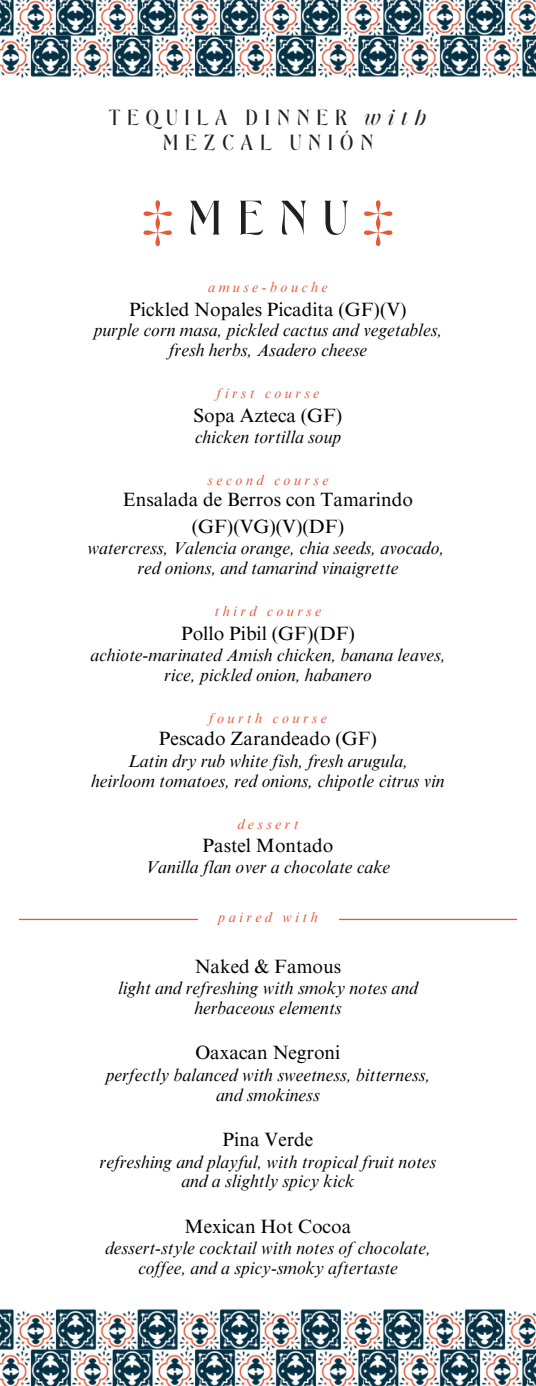
<style>
.page{position:relative;width:536px;height:1386px;background:#fff}
.page>*{position:absolute;margin:0;border:0;box-sizing:border-box;transform-origin:0 0}
.t1{font:54.25px "New Forest";color:#231f20}
.t2{font:24.5px/24.8px "New Forest";letter-spacing:.255em;color:#231f20;text-align:center}
.t3{font:19.25px/26.2px "Times NRMT Pro";color:#000;text-align:center}
.t4{font:italic 17.5px/19.6px "Times NRMT Pro";color:#000;text-align:center}
.t5{font:italic 14px "Times NRMT Pro";letter-spacing:.25em;color:#e55b3a}
.s1{font-style:italic}
.s2{color:#e55b3a}
</style>
<div class="page">
<img style="left:0;top:38px;width:536px;height:40px">
<img style="left:0;top:0;width:536px;height:38px">
<img style="left:0;top:1352px;width:536px;height:34px">
<img style="left:0;top:1309px;width:536px;height:43px">
<hr style="left:19px;top:919px;width:179px;height:1px;background:#e55b3a">
<hr style="left:339px;top:919px;width:178px;height:1px;background:#e55b3a">
<p class="t2" style="left:109px;top:106px;width:319px">TEQUILA DINNER <span class="s1">with<br></span>MEZCAL UNIÓN</p>
<p class="t1" style="left:142px;top:188px;width:252px"><span class="s2">‡</span>MENU<span class="s2">‡</span></p>
<h2 class="t5" style="left:208px;top:282px;width:121px">amuse-bouche</h2>
<h1 class="t3" style="left:129px;top:298px;width:279px">Pickled Nopales Picadita (GF)(V)</h1>
<p class="t4" style="left:94px;top:323px;width:350px">purple corn masa, pickled cactus and vegetables, fresh herbs, Asadero cheese</p>
<h3 class="t5" style="left:216px;top:388px;width:104px">first course</h3>
<h3 class="t3" style="left:193px;top:404px;width:150px">Sopa Azteca (GF)</h3>
<p class="t4" style="left:195px;top:430px;width:148px">chicken tortilla soup</p>
<h3 class="t5" style="left:207px;top:475px;width:122px">second course</h3>
<h3 class="t3" style="left:123px;top:489px;width:291px">Ensalada de Berros con Tamarindo (GF)(VG)(V)(DF)</h3>
<p class="t4" style="left:87px;top:541px;width:358px">watercress, Valencia orange, chia seeds, avocado, red onions, and tamarind vinaigrette</p>
<h3 class="t5" style="left:214px;top:606px;width:108px">third course</h3>
<h3 class="t3" style="left:181px;top:622px;width:175px">Pollo Pibil (GF)(DF)</h3>
<p class="t4" style="left:90px;top:648px;width:356px">achiote-marinated Amish chicken, banana leaves, rice, pickled onion, habanero</p>
<h3 class="t5" style="left:209px;top:713px;width:119px">fourth course</h3>
<h3 class="t3" style="left:159px;top:728px;width:219px">Pescado Zarandeado (GF)</h3>
<p class="t4" style="left:91px;top:754px;width:355px">Latin dry rub white fish, fresh arugula,<br>heirloom tomatoes, red onions, chipotle citrus vin</p>
<h3 class="t5" style="left:237px;top:819px;width:62px">dessert</h3>
<h3 class="t3" style="left:202px;top:834px;width:133px">Pastel Montado</h3>
<h3 class="t4" style="left:146px;top:860px;width:246px">Vanilla flan over a chocolate cake</h3>
<h3 class="t5" style="left:218px;top:912px;width:101px">paired with</h3>
<h3 class="t3" style="left:194px;top:955px;width:148px">Naked &amp; Famous</h3>
<p class="t4" style="left:118px;top:981px;width:301px">light and refreshing with smoky notes and herbaceous elements</p>
<h3 class="t3" style="left:195px;top:1042px;width:146px">Oaxacan Negroni</h3>
<h3 class="t4" style="left:106px;top:1067px;width:326px">perfectly balanced with sweetness, bitterness, and smokiness</h3>
<p class="t3" style="left:222px;top:1129px;width:92px">Pina Verde</p>
<p class="t4" style="left:100px;top:1154px;width:338px">refreshing and playful, with tropical fruit notes and a slightly spicy kick</p>
<p class="t3" style="left:184px;top:1215px;width:168px">Mexican Hot Cocoa</p>
<h3 class="t4" style="left:105px;top:1241px;width:327px">dessert-style cocktail with notes of chocolate, coffee, and a spicy-smoky aftertaste</h3>
</div>
